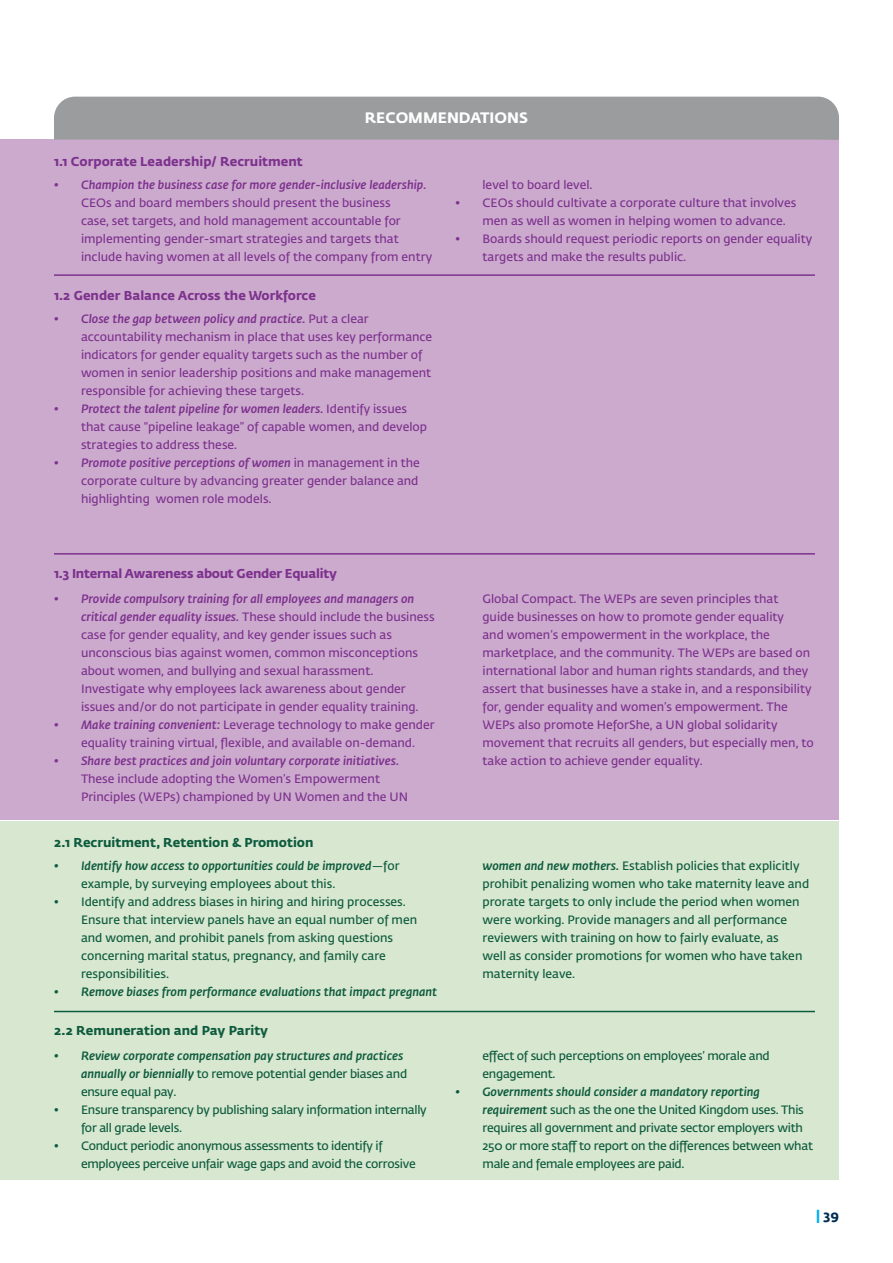
<style>
.page{position:relative;width:893px;height:1263px;background:#fff}
.page>*{position:absolute;margin:0;border:0;box-sizing:border-box;transform-origin:0 0}
.t1{font:700 15px "Fedra Sans Std";color:#fff}
.t2{font:700 13.5px "Fedra Sans Std";color:#002e54}
.t3{font:700 12.75px "Fedra Sans Std";color:#7d328e}
.t4{font:700 12.75px "Fedra Sans Std";color:#0d5b3e}
.t5{font:700 12.75px "Fedra Sans Std";letter-spacing:-.02em;color:#7d328e}
.t6{font:600 12px/18px "Fedra Sans Std";color:#7d328e}
.t7{font:600 12px/18px "Fedra Sans Std";color:#0d5b3e}
.t8{font:600 12px/18px "Fedra Sans Std";letter-spacing:-.02em;color:#0d5b3e}
.t9{font:italic 500 12px/18px "Fedra Sans Std";color:#0d5b3e}
.t10{font:italic 500 12px "Fedra Sans Std";color:#7d328e}
.s1{font-weight:500;font-style:italic}
.s2{font-weight:600;font-style:normal}
.s3{color:#00aeef}
</style>
<div class="page">
<div style="left:0;top:821px;width:839px;height:359px;background:#d8e7cf"></div>
<div style="left:0;top:140px;width:839px;height:680px;background:#ccaacd"></div>
<div style="left:54px;top:97px;width:785px;height:43px;background:#9a9c9d"></div>
<hr style="left:54px;top:553px;width:761px;height:2px;background:#7d328e">
<hr style="left:54px;top:274px;width:761px;height:2px;background:#7d328e">
<hr style="left:54px;top:1011px;width:761px;height:1px;background:#0d5b3e">
<p class="t3" style="left:54px;top:154px;width:250px">1.1 Corporate Leadership/ Recruitment</p>
<p class="t1" style="left:365px;top:108px;width:165px">RECOMMENDATIONS</p>
<p class="t10" style="left:54px;top:178px;width:374px">• Champion the business case for more gender-inclusive leadership.</p>
<p class="t6" style="left:81px;top:194px;width:353px">CEOs and board members should present the business<br>case, set targets, and hold management accountable for implementing gender-smart strategies and targets that include having women at all levels of the company from entry</p>
<p class="t3" style="left:54px;top:288px;width:263px">1.2 Gender Balance Across the Workforce</p>
<p class="t6" style="left:81px;top:310px;width:353px;text-indent:-27px"><span class="s1">• Close the gap between policy and practice.</span> Put a clear accountability mechanism in place that uses key performance indicators for gender equality targets such as the number of women in senior leadership positions and make management responsible for achieving these targets.</p>
<p class="t6" style="left:81px;top:400px;width:348px;text-indent:-27px"><span class="s1">• Protect the talent pipeline for women leaders.</span> Identify issues that cause “pipeline leakage” of capable women, and develop strategies to address these.</p>
<p class="t6" style="left:81px;top:454px;width:340px;text-align:justify;text-indent:-27px"><span class="s1">• Promote positive perceptions of women</span> in management in the corporate culture by advancing greater gender balance and highlighting women role models.</p>
<p class="t6" style="left:482px;top:176px;width:112px">level to board level.</p>
<p class="t6" style="left:482px;top:194px;width:315px;text-indent:-27px">• CEOs should cultivate a corporate culture that involves men as well as women in helping women to advance.</p>
<p class="t6" style="left:482px;top:230px;width:331px;text-indent:-27px">• Boards should request periodic reports on gender equality targets and make the results public.</p>
<p class="t5" style="left:54px;top:566px;width:284px">1.3 Internal Awareness about Gender Equality</p>
<p class="t6" style="left:81px;top:590px;width:355px;text-indent:-27px"><span class="s1">• Provide compulsory training for all employees and managers on critical gender equality issues.</span> These should include the business case for gender equality, and key gender issues such as unconscious bias against women, common misconceptions about women, and bullying and sexual harassment.<br>Investigate why employees lack awareness about gender issues and/or do not participate in gender equality training.</p>
<p class="t6" style="left:81px;top:716px;width:355px;text-indent:-27px"><span class="s1">• Make training convenient:</span> Leverage technology to make gender equality training virtual, flexible, and available on-demand.</p>
<p class="t10" style="left:54px;top:753px;width:347px">• Share best practices and join voluntary corporate initiatives.</p>
<p class="t6" style="left:81px;top:770px;width:329px">These include adopting the Women’s Empowerment<br>Principles (WEPs) championed by UN Women and the UN</p>
<p class="t4" style="left:54px;top:835px;width:261px">2.1 Recruitment, Retention &amp; Promotion</p>
<p class="t9" style="left:81px;top:857px;width:320px;text-indent:-27px">• Identify how access to opportunities could be improved<span class="s2">—for example, by surveying employees about this.</span></p>
<p class="t7" style="left:81px;top:893px;width:338px;text-indent:-27px">• Identify and address biases in hiring and hiring processes.<br>Ensure that interview panels have an equal number of men and women, and prohibit panels from asking questions concerning marital status, pregnancy, and family care responsibilities.</p>
<p class="t9" style="left:54px;top:983px;width:385px">• Remove biases from performance evaluations that impact pregnant</p>
<p class="t4" style="left:54px;top:1023px;width:216px">2.2 Remuneration and Pay Parity</p>
<p class="t9" style="left:81px;top:1046px;width:328px;text-indent:-27px">• Review corporate compensation pay structures and practices annually or biennially <span class="s2">to remove potential gender biases and ensure equal pay.</span></p>
<p class="t8" style="left:81px;top:1101px;width:347px;text-indent:-27px">• Ensure transparency by publishing salary information internally for all grade levels.</p>
<p class="t8" style="left:81px;top:1137px;width:336px;text-indent:-27px">• Conduct periodic anonymous assessments to identify if employees perceive unfair wage gaps and avoid the corrosive</p>
<p class="t6" style="left:482px;top:590px;width:333px">Global Compact. The WEPs are seven principles that<br>guide businesses on how to promote gender equality<br>and women’s empowerment in the workplace, the marketplace, and the community. The WEPs are based on international labor and human rights standards, and they assert that businesses have a stake in, and a responsibility for, gender equality and women’s empowerment. The WEPs also promote HeforShe, a UN global solidarity movement that recruits all genders, but especially men, to take action to achieve gender equality.</p>
<p class="t7" style="left:482px;top:857px;width:328px"><span class="s1">women and new mothers.</span> Establish policies that explicitly prohibit penalizing women who take maternity leave and prorate targets to only include the period when women were working. Provide managers and all performance reviewers with training on how to fairly evaluate, as<br>well as consider promotions for women who have taken maternity leave.</p>
<p class="t8" style="left:482px;top:1047px;width:289px">effect of such perceptions on employees’ morale and engagement.</p>
<p class="t8" style="left:482px;top:1083px;width:332px;text-indent:-27px"><span class="s1">• Governments should consider a mandatory reporting requirement</span> such as the one the United Kingdom uses. This requires all government and private sector employers with 250 or more staff to report on the differences between what male and female employees are paid.</p>
<p class="t2" style="left:816px;top:1206px;width:24px"><span class="s3">|</span> 39</p>
</div>
